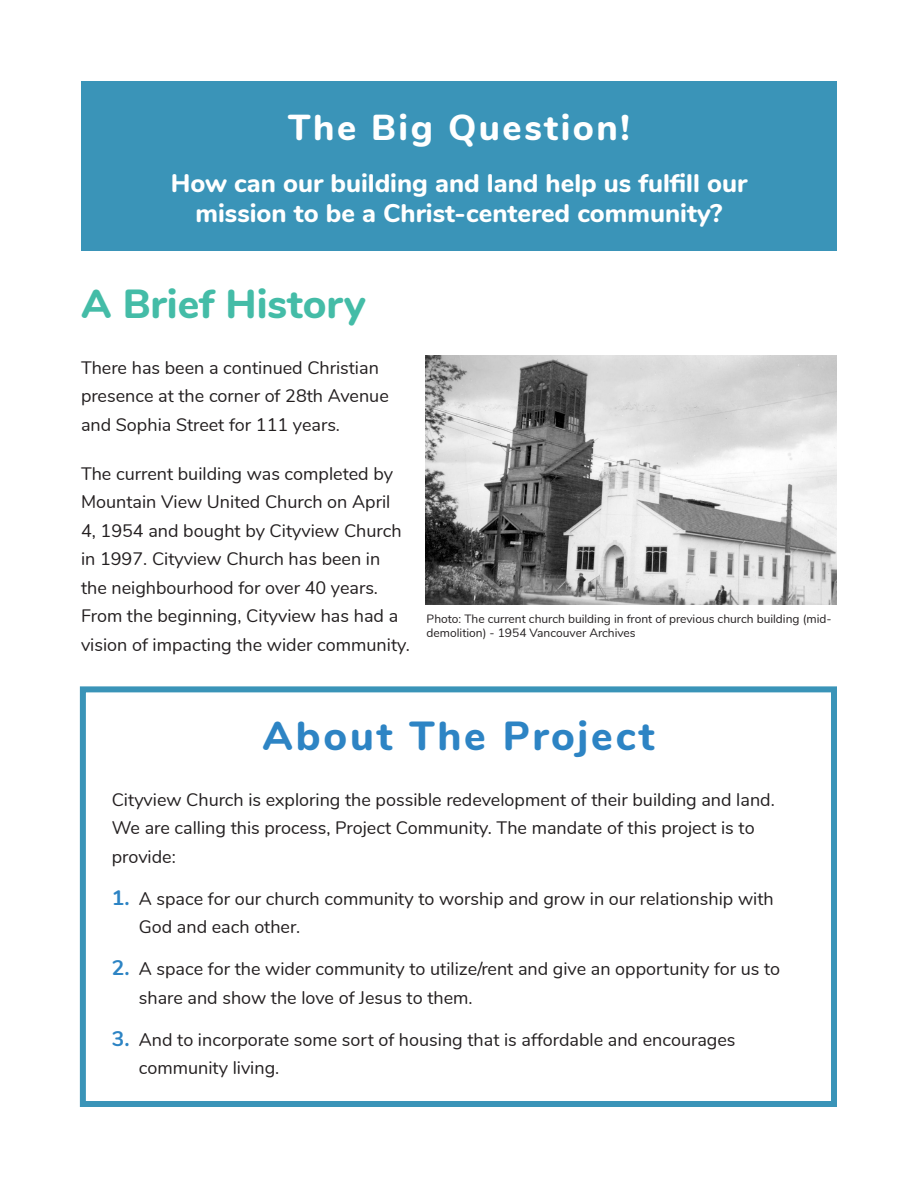
<style>
.page{position:relative;width:918px;height:1188px;background:#fff}
.page>*{position:absolute;margin:0;border:0;box-sizing:border-box;transform-origin:0 0}
.t1{font:800 40.5px "Nunito";letter-spacing:.07em;color:#2d84c4}
.t2{font:800 40.5px "Nunito";color:#44bca7}
.t3{font:800 36px "Nunito";letter-spacing:.07em;color:#fff}
.t4{font:800 25.5px/30.6px "Nunito";color:#fff;text-align:center}
.t5{font:18px/28.5px "Nunito";color:#231f20}
.t6{font:12px/14.4px "Nunito";color:#231f20}
.s1{font-weight:700;font-size:21px;color:#2d84c4}
</style>
<div class="page">
<div style="left:81px;top:81px;width:756px;height:170px;background:#3a94b8"></div>
<img style="left:426px;top:356px;width:411px;height:249px">
<div style="left:80px;top:686px;width:757px;height:421px;border:6px solid #3a94b8"></div>
<p class="t3" style="left:288px;top:101px;width:343px">The Big Question!</p>
<p class="t4" style="left:171px;top:166px;width:578px">How can our building and land help us fulfill our mission to be a Christ-centered community?</p>
<p class="t2" style="left:81px;top:274px;width:286px">A Brief History</p>
<p class="t5" style="left:81px;top:352px;width:309px">There has been a continued Christian presence at the corner of 28th Avenue and Sophia Street for 111 years.</p>
<p class="t5" style="left:81px;top:458px;width:330px">The current building was completed by Mountain View United Church on April<br>4, 1954 and bought by Cityview Church in 1997. Cityview Church has been in the neighbourhood for over 40 years.<br>From the beginning, Cityview has had a vision of impacting the wider community.</p>
<p class="t6" style="left:427px;top:611px;width:406px">Photo: The current church building in front of previous church building (mid&shy;demolition) - 1954 Vancouver Archives</p>
<p class="t1" style="left:262px;top:706px;width:393px">About The Project</p>
<p class="t5" style="left:112px;top:784px;width:665px">Cityview Church is exploring the possible redevelopment of their building and land.<br>We are calling this process, Project Community. The mandate of this project is to provide:</p>
<p class="t5" style="left:139px;top:883px;width:636px;text-indent:-27px"><span class="s1">1.</span> A space for our church community to worship and grow in our relationship with<br>God and each other.</p>
<p class="t5" style="left:139px;top:954px;width:643px;text-indent:-27px"><span class="s1">2.</span> A space for the wider community to utilize/rent and give an opportunity for us to share and show the love of Jesus to them.</p>
<p class="t5" style="left:139px;top:1024px;width:598px;text-indent:-27px"><span class="s1">3.</span> And to incorporate some sort of housing that is affordable and encourages community living.</p>
</div>
